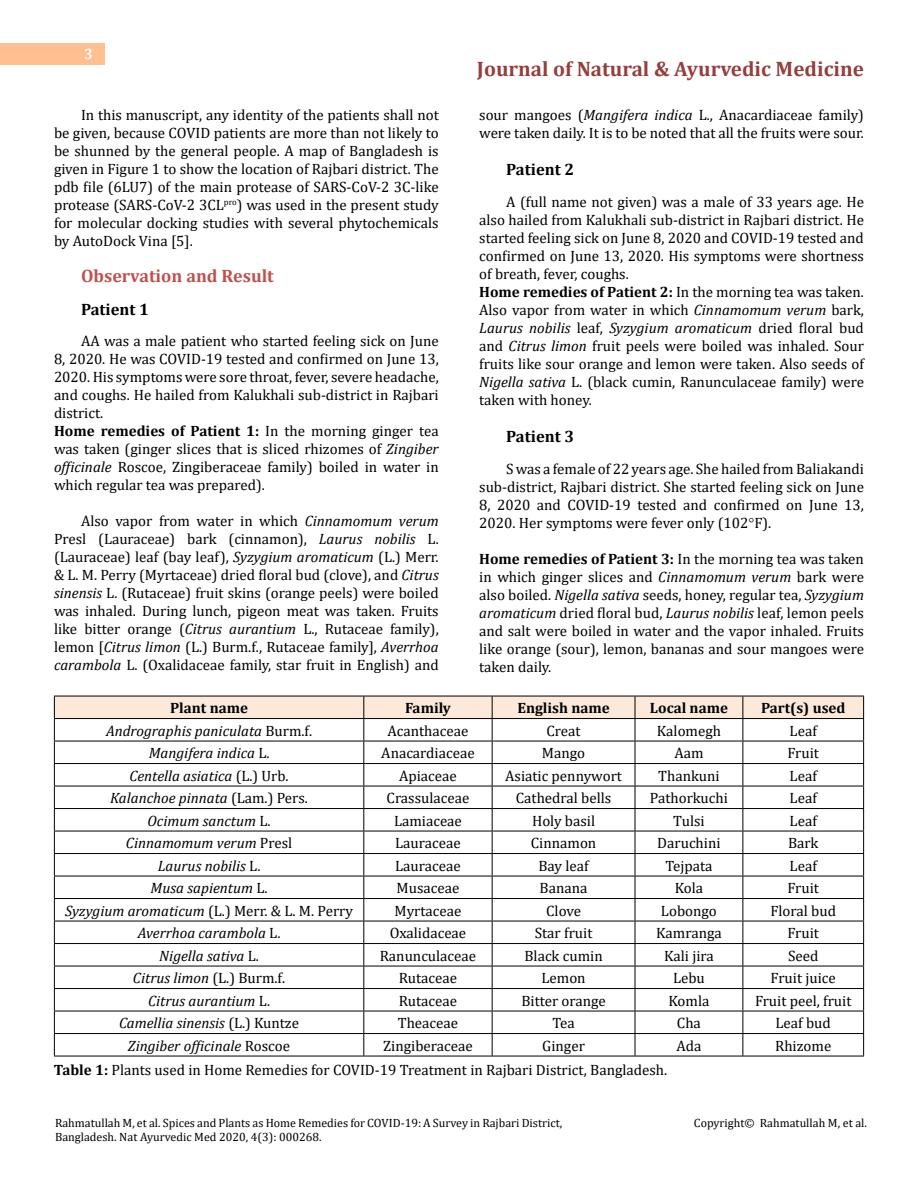
<style>
.page{position:relative;width:918px;height:1188px;background:#fff}
.page>*{position:absolute;margin:0;border:0;box-sizing:border-box;transform-origin:0 0}
.t1{font:700 21px "Cambria";color:#953f3c}
.t2{font:700 18px "Cambria";color:#c0504d}
.t3{font:700 16.5px "Cambria";color:#000}
.t4{font:15px/18px "Cambria";color:#000;text-align:justify}
.t5{font:italic 15px "Cambria";color:#000}
.t6{font:700 15px "Cambria";color:#000}
.t7{font:700 15px "Cambria";color:#fff}
.t8{font:12px/14.4px "Cambria";color:#000}
.s1{font-weight:700}
.s2{font-style:italic}
.s3{font-family:"Times New Roman"}
.s4{font-style:normal}
</style>
<div class="page">
<div style="left:0;top:43px;width:105px;height:21px;background:#ffbf91"></div>
<hr style="left:54px;top:1056px;width:310px;height:1px;background:#000">
<hr style="left:364px;top:1056px;width:128px;height:1px;background:#000">
<hr style="left:492px;top:1056px;width:143px;height:1px;background:#000">
<hr style="left:635px;top:1056px;width:108px;height:1px;background:#000">
<hr style="left:743px;top:1056px;width:121px;height:1px;background:#000">
<svg style="left:54px;top:696px;width:810px;height:360px"></svg>
<p class="t7" style="left:84px;top:44px;width:10px">3</p>
<p class="t4" style="left:54px;top:105px;width:386px;text-indent:27px">In this manuscript, any identity of the patients shall not be given, because COVID patients are more than not likely to be shunned by the general people. A map of Bangladesh is given in Figure 1 to show the location of Rajbari district. The pdb file (6LU7) of the main protease of SARS-CoV-2 3C-like protease (SARS-CoV-2 3CL<sup>pro</sup>) was used in the present study for molecular docking studies with several phytochemicals by AutoDock Vina [5].</p>
<p class="t2" style="left:81px;top:263px;width:194px">Observation and Result</p>
<p class="t3" style="left:81px;top:297px;width:69px">Patient 1</p>
<p class="t4" style="left:54px;top:332px;width:386px;text-align:left;text-indent:27px">AA was a male patient who started feeling sick on June 8, 2020. He was COVID-19 tested and confirmed on June 13, 2020. His symptoms were sore throat, fever, severe headache, and coughs. He hailed from Kalukhali sub-district in Rajbari district.<br><span class="s1">Home remedies of Patient 1:</span> In the morning ginger tea was taken (ginger slices that is sliced rhizomes of <span class="s2">Zingiber officinale</span> Roscoe, Zingiberaceae family) boiled in water in which regular tea was prepared).</p>
<p class="t4" style="left:54px;top:512px;width:386px;text-indent:27px">Also vapor from water in which <span class="s2">Cinnamomum verum </span>Presl (Lauraceae) bark (cinnamon), <span class="s2">Laurus nobilis</span> L. (Lauraceae) leaf (bay leaf), <span class="s2">Syzygium aromaticum</span> (L.) Merr. &amp; L. M. Perry (Myrtaceae) dried floral bud (clove), and <span class="s2">Citrus sinensis</span> L. (Rutaceae) fruit skins (orange peels) were boiled was inhaled. During lunch, pigeon meat was taken. Fruits like bitter orange (<span class="s2">Citrus aurantium</span> L., Rutaceae family), lemon [<span class="s2">Citrus limon</span> (L.) Burm.f., Rutaceae family], <span class="s2">Averrhoa carambola</span> L. (Oxalidaceae family, star fruit in English) and</p>
<h1 class="t1" style="left:477px;top:54px;width:389px">Journal of Natural &amp; Ayurvedic Medicine</h1>
<p class="t4" style="left:479px;top:105px;width:386px">sour mangoes (<span class="s2">Mangifera indica</span> L., Anacardiaceae family) were taken daily. It is to be noted that all the fruits were sour.</p>
<p class="t3" style="left:506px;top:158px;width:69px">Patient 2</p>
<p class="t4" style="left:479px;top:192px;width:386px;text-align:left;text-indent:27px">A (full name not given) was a male of 33 years age. He also hailed from Kalukhali sub-district in Rajbari district. He started feeling sick on June 8, 2020 and COVID-19 tested and confirmed on June 13, 2020. His symptoms were shortness of breath, fever, coughs.<br><span class="s1">Home remedies of Patient 2:</span> In the morning tea was taken.<br>Also vapor from water in which <span class="s2">Cinnamomum verum</span> bark, <span class="s2">Laurus nobilis</span> leaf, <span class="s2">Syzygium aromaticum</span> dried floral bud and <span class="s2">Citrus limon</span> fruit peels were boiled was inhaled. Sour fruits like sour orange and lemon were taken. Also seeds of <span class="s2">Nigella sativa</span> L. (black cumin, Ranunculaceae family) were taken with honey.</p>
<p class="t3" style="left:506px;top:425px;width:69px">Patient 3</p>
<p class="t4" style="left:479px;top:459px;width:386px;text-indent:27px">S was a female of 22 years age. She hailed from Baliakandi sub-district, Rajbari district. She started feeling sick on June 8, 2020 and COVID-19 tested and confirmed on June 13, 2020. Her symptoms were fever only (102<span class="s3">°</span>F).</p>
<p class="t4" style="left:479px;top:549px;width:386px"><span class="s1">Home remedies of Patient 3:</span> In the morning tea was taken in which ginger slices and <span class="s2">Cinnamomum verum</span> bark were also boiled. <span class="s2">Nigella sativa</span> seeds, honey, regular tea, <span class="s2">Syzygium aromaticum</span> dried floral bud, <span class="s2">Laurus nobilis</span> leaf, lemon peels and salt were boiled in water and the vapor inhaled. Fruits like orange (sour), lemon, bananas and sour mangoes were taken daily.</p>
<p class="t6" style="left:170px;top:697px;width:80px">Plant name</p>
<p class="t6" style="left:405px;top:697px;width:47px">Family</p>
<p class="t6" style="left:517px;top:697px;width:94px">English name</p>
<p class="t6" style="left:650px;top:697px;width:80px">Local name</p>
<p class="t6" style="left:761px;top:697px;width:86px">Part(s) used</p>
<p class="t5" style="left:106px;top:720px;width:208px">Andrographis paniculata <span class="s4">Burm.f.</span></p>
<p class="t4" style="left:388px;top:721px;width:82px">Acanthaceae</p>
<p class="t4" style="left:547px;top:721px;width:36px">Creat</p>
<p class="t4" style="left:657px;top:721px;width:66px">Kalomegh</p>
<p class="t4" style="left:790px;top:721px;width:29px">Leaf</p>
<p class="t5" style="left:149px;top:742px;width:122px">Mangifera indica <span class="s4">L.</span></p>
<p class="t4" style="left:381px;top:744px;width:95px">Anacardiaceae</p>
<p class="t4" style="left:542px;top:744px;width:45px">Mango</p>
<p class="t4" style="left:674px;top:744px;width:31px">Aam</p>
<p class="t4" style="left:788px;top:744px;width:33px">Fruit</p>
<p class="t5" style="left:130px;top:765px;width:161px">Centella asiatica <span class="s4">(L.) Urb.</span></p>
<p class="t4" style="left:399px;top:766px;width:59px">Apiaceae</p>
<p class="t4" style="left:505px;top:766px;width:118px">Asiatic pennywort</p>
<p class="t4" style="left:658px;top:766px;width:63px">Thankuni</p>
<p class="t4" style="left:790px;top:766px;width:29px">Leaf</p>
<p class="t5" style="left:110px;top:787px;width:199px">Kalanchoe pinnata <span class="s4">(Lam.) Pers.</span></p>
<p class="t4" style="left:387px;top:789px;width:84px">Crassulaceae</p>
<p class="t4" style="left:516px;top:789px;width:97px">Cathedral bells</p>
<p class="t4" style="left:650px;top:789px;width:80px">Pathorkuchi</p>
<p class="t4" style="left:790px;top:789px;width:29px">Leaf</p>
<p class="t5" style="left:148px;top:810px;width:124px">Ocimum sanctum <span class="s4">L.</span></p>
<p class="t4" style="left:394px;top:811px;width:69px">Lamiaceae</p>
<p class="t4" style="left:532px;top:811px;width:65px">Holy basil</p>
<p class="t4" style="left:673px;top:811px;width:33px">Tulsi</p>
<p class="t4" style="left:790px;top:811px;width:29px">Leaf</p>
<p class="t5" style="left:126px;top:832px;width:168px">Cinnamomum verum <span class="s4">Presl</span></p>
<p class="t4" style="left:395px;top:834px;width:67px">Lauraceae</p>
<p class="t4" style="left:531px;top:834px;width:67px">Cinnamon</p>
<p class="t4" style="left:657px;top:834px;width:65px">Daruchini</p>
<p class="t4" style="left:788px;top:834px;width:32px">Bark</p>
<p class="t5" style="left:158px;top:855px;width:104px">Laurus nobilis <span class="s4">L.</span></p>
<p class="t4" style="left:395px;top:856px;width:67px">Lauraceae</p>
<p class="t4" style="left:538px;top:856px;width:52px">Bay leaf</p>
<p class="t4" style="left:665px;top:856px;width:49px">Tejpata</p>
<p class="t4" style="left:790px;top:856px;width:29px">Leaf</p>
<p class="t5" style="left:151px;top:877px;width:118px">Musa sapientum <span class="s4">L.</span></p>
<p class="t4" style="left:397px;top:879px;width:64px">Musaceae</p>
<p class="t4" style="left:540px;top:879px;width:49px">Banana</p>
<p class="t4" style="left:675px;top:879px;width:30px">Kola</p>
<p class="t4" style="left:788px;top:879px;width:33px">Fruit</p>
<p class="t4" style="left:65px;top:901px;width:289px"><span class="s2">Syzygium aromaticum</span> (L.) Merr. &amp; L. M. Perry</p>
<p class="t4" style="left:395px;top:901px;width:68px">Myrtaceae</p>
<p class="t4" style="left:546px;top:901px;width:36px">Clove</p>
<p class="t4" style="left:661px;top:901px;width:57px">Lobongo</p>
<p class="t4" style="left:770px;top:901px;width:67px">Floral bud</p>
<p class="t5" style="left:138px;top:922px;width:144px">Averrhoa carambola <span class="s4">L.</span></p>
<p class="t4" style="left:390px;top:924px;width:78px">Oxalidaceae</p>
<p class="t4" style="left:535px;top:924px;width:59px">Star fruit</p>
<p class="t4" style="left:656px;top:924px;width:67px">Kamranga</p>
<p class="t4" style="left:788px;top:924px;width:33px">Fruit</p>
<p class="t5" style="left:159px;top:945px;width:101px">Nigella sativa <span class="s4">L.</span></p>
<p class="t4" style="left:380px;top:946px;width:98px">Ranunculaceae</p>
<p class="t4" style="left:524px;top:946px;width:80px">Black cumin</p>
<p class="t4" style="left:664px;top:946px;width:51px">Kali jira</p>
<p class="t4" style="left:788px;top:946px;width:32px">Seed</p>
<p class="t5" style="left:133px;top:967px;width:154px">Citrus limon <span class="s4">(L.) Burm.f.</span></p>
<p class="t4" style="left:399px;top:969px;width:60px">Rutaceae</p>
<p class="t4" style="left:541px;top:969px;width:46px">Lemon</p>
<p class="t4" style="left:673px;top:969px;width:33px">Lebu</p>
<p class="t4" style="left:771px;top:969px;width:67px">Fruit juice</p>
<p class="t5" style="left:148px;top:990px;width:123px">Citrus aurantium <span class="s4">L.</span></p>
<p class="t4" style="left:399px;top:991px;width:60px">Rutaceae</p>
<p class="t4" style="left:521px;top:991px;width:86px">Bitter orange</p>
<p class="t4" style="left:668px;top:991px;width:42px">Komla</p>
<p class="t4" style="left:755px;top:991px;width:98px">Fruit peel, fruit</p>
<p class="t5" style="left:119px;top:1012px;width:182px">Camellia sinensis <span class="s4">(L.) Kuntze</span></p>
<p class="t4" style="left:398px;top:1014px;width:62px">Theaceae</p>
<p class="t4" style="left:552px;top:1014px;width:24px">Tea</p>
<p class="t4" style="left:677px;top:1014px;width:26px">Cha</p>
<p class="t4" style="left:776px;top:1014px;width:57px">Leaf bud</p>
<p class="t5" style="left:128px;top:1035px;width:164px">Zingiber officinale <span class="s4">Roscoe</span></p>
<p class="t4" style="left:383px;top:1036px;width:91px">Zingiberaceae</p>
<p class="t4" style="left:542px;top:1036px;width:44px">Ginger</p>
<p class="t4" style="left:676px;top:1036px;width:26px">Ada</p>
<p class="t4" style="left:775px;top:1036px;width:58px">Rhizome</p>
<p class="t4" style="left:54px;top:1061px;width:615px"><span class="s1">Table 1:</span> Plants used in Home Remedies for COVID-19 Treatment in Rajbari District, Bangladesh.</p>
<p class="t8" style="left:55px;top:1115px;width:509px">Rahmatullah M, et al. Spices and Plants as Home Remedies for COVID-19: A Survey in Rajbari District,<br>Bangladesh. Nat Ayurvedic Med 2020, 4(3): 000268.</p>
<p class="t8" style="left:694px;top:1115px;width:174px">Copyright© Rahmatullah M, et al.</p>
</div>
